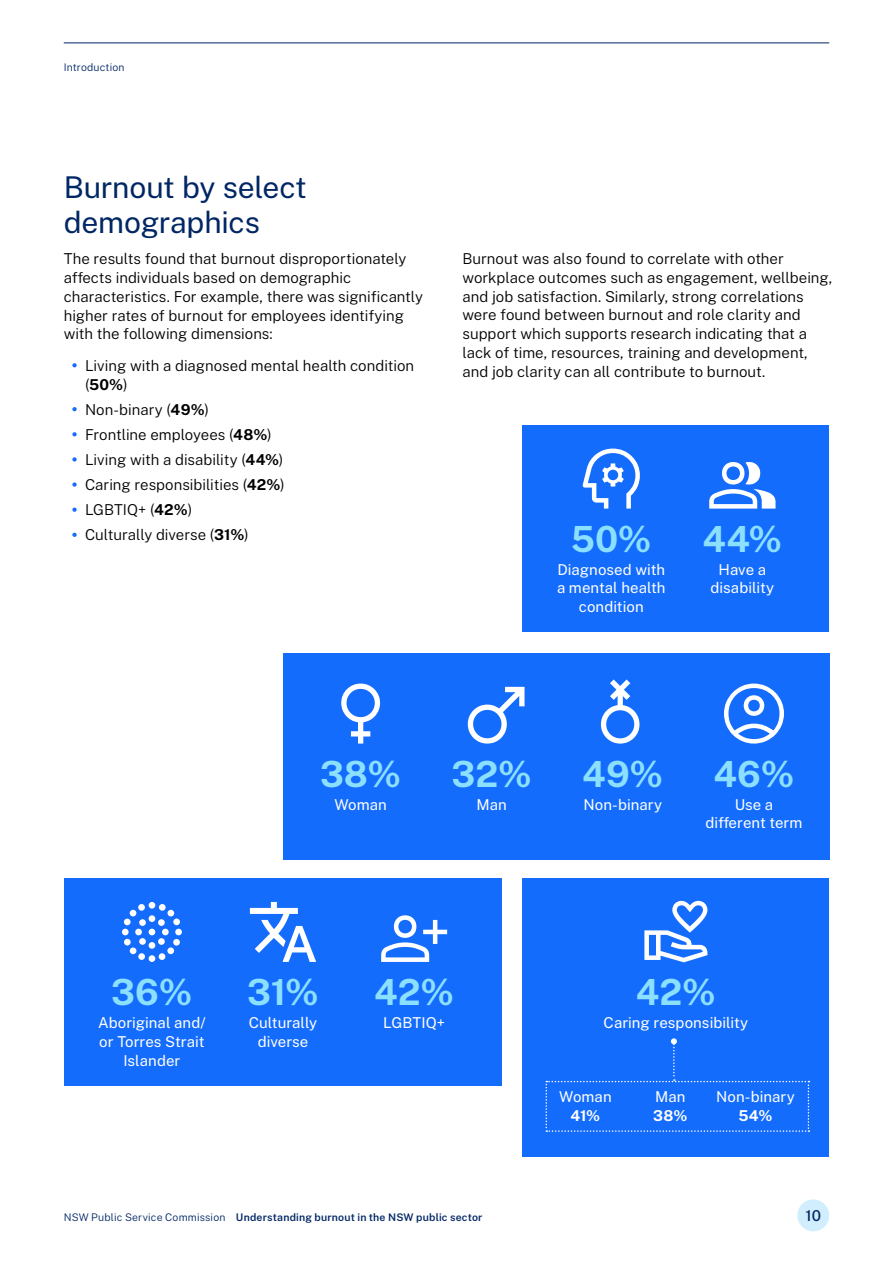
<style>
.page{position:relative;width:893px;height:1263px;background:#fff}
.page>*{position:absolute;margin:0;border:0;box-sizing:border-box;transform-origin:0 0}
._11_Infographics_24pt_Bold{font:700 36px "Public Sans";color:#8ce0ff}
.H2_to_include_in_TOC{font:30px/34.5px "Public Sans";letter-spacing:-.005em;color:#002664}
._07_Body_10pt_Light{font:300 15px/18.8px "Public Sans";color:#000}
.Infographic_Body_12pt_Light{font:15px/18.8px "Public Sans";letter-spacing:.005em;color:#fff;text-align:center}
._07_Body_Bullets_Indent_10pt_Light{font:300 15px/18.8px "Public Sans";color:#000}
.Infographic_Body_12pt_Light-2{font:700 15px "Public Sans";color:#fff}
.t1{font:500 15px "Public Sans";color:#002664}
.t2{font:600 10.5px "Public Sans";letter-spacing:.02em;color:#002664}
._09_Folio_Footer_Descriptor_7pt_Regular{font:300 10.5px "Public Sans";letter-spacing:.01em;color:#002664}
.s1{color:#146cfd}
.s2{font-weight:700}
.s3{font-weight:300}
</style>
<div class="page">
<div style="left:64px;top:878px;width:437px;height:207px;background:#146cfd"></div>
<div style="left:523px;top:425px;width:306px;height:206px;background:#146cfd"></div>
<div style="left:283px;top:653px;width:546px;height:206px;background:#146cfd"></div>
<div style="left:523px;top:878px;width:306px;height:279px;background:#146cfd"></div>
<svg style="left:582px;top:449px;width:58px;height:60px"></svg>
<svg style="left:709px;top:462px;width:66px;height:47px"></svg>
<svg style="left:341px;top:683px;width:39px;height:60px"></svg>
<svg style="left:468px;top:687px;width:56px;height:56px"></svg>
<svg style="left:724px;top:683px;width:60px;height:60px"></svg>
<div style="left:797px;top:1199px;width:32px;height:32px;background:#cbedfd;border-radius:50%"></div>
<hr style="left:64px;top:43px;width:765px;height:1px;background:#002664">
<svg style="left:545px;top:1038px;width:264px;height:94px"></svg>
<svg style="left:601px;top:679px;width:38px;height:64px"></svg>
<svg style="left:122px;top:902px;width:60px;height:60px"></svg>
<svg style="left:381px;top:915px;width:66px;height:47px"></svg>
<svg style="left:250px;top:902px;width:66px;height:60px"></svg>
<svg style="left:644px;top:901px;width:63px;height:61px"></svg>
<p class="_09_Folio_Footer_Descriptor_7pt_Regular" style="left:64px;top:60px;width:62px">Introduction</p>
<p class="H2_to_include_in_TOC" style="left:64px;top:169px;width:245px">Burnout by select demographics</p>
<p class="_07_Body_10pt_Light" style="left:64px;top:249px;width:361px">The results found that burnout disproportionately affects individuals based on demographic characteristics. For example, there was significantly higher rates of burnout for employees identifying with the following dimensions:</p>
<p class="_07_Body_Bullets_Indent_10pt_Light" style="left:85px;top:355px;width:331px;text-indent:-13px"><span class="s1">•</span> Living with a diagnosed mental health condition (<span class="s2">50%</span>)</p>
<p class="_07_Body_Bullets_Indent_10pt_Light" style="left:72px;top:399px;width:138px"><span class="s1">•</span> Non-binary (<span class="s2">49%</span>)</p>
<p class="_07_Body_Bullets_Indent_10pt_Light" style="left:72px;top:424px;width:201px"><span class="s1">•</span> Frontline employees (<span class="s2">48%</span>)</p>
<p class="_07_Body_Bullets_Indent_10pt_Light" style="left:72px;top:449px;width:213px"><span class="s1">•</span> Living with a disability (<span class="s2">44%</span>)</p>
<p class="_07_Body_Bullets_Indent_10pt_Light" style="left:72px;top:475px;width:214px"><span class="s1">•</span> Caring responsibilities (<span class="s2">42%</span>)</p>
<p class="_07_Body_Bullets_Indent_10pt_Light" style="left:72px;top:500px;width:121px"><span class="s1">•</span> LGBTIQ+ (<span class="s2">42%</span>)</p>
<p class="_07_Body_Bullets_Indent_10pt_Light" style="left:72px;top:525px;width:178px"><span class="s1">•</span> Culturally diverse (<span class="s2">31%</span>)</p>
<p class="_07_Body_10pt_Light" style="left:462px;top:249px;width:371px">Burnout was also found to correlate with other workplace outcomes such as engagement, wellbeing, and job satisfaction. Similarly, strong correlations were found between burnout and role clarity and support which supports research indicating that a lack of time, resources, training and development, and job clarity can all contribute to burnout.</p>
<p class="_11_Infographics_24pt_Bold" style="left:571px;top:512px;width:82px">50%</p>
<p class="Infographic_Body_12pt_Light" style="left:557px;top:559px;width:110px">Diagnosed with a mental health condition</p>
<p class="_11_Infographics_24pt_Bold" style="left:702px;top:512px;width:81px">44%</p>
<p class="Infographic_Body_12pt_Light" style="left:711px;top:559px;width:65px">Have a disability</p>
<p class="_11_Infographics_24pt_Bold" style="left:320px;top:747px;width:83px">38%</p>
<p class="Infographic_Body_12pt_Light" style="left:334px;top:794px;width:54px">Woman</p>
<p class="_11_Infographics_24pt_Bold" style="left:452px;top:747px;width:82px">32%</p>
<p class="Infographic_Body_12pt_Light" style="left:477px;top:794px;width:32px">Man</p>
<p class="_11_Infographics_24pt_Bold" style="left:582px;top:747px;width:83px">49%</p>
<p class="Infographic_Body_12pt_Light" style="left:583px;top:794px;width:80px">Non-binary</p>
<p class="_11_Infographics_24pt_Bold" style="left:713px;top:747px;width:83px">46%</p>
<p class="Infographic_Body_12pt_Light" style="left:705px;top:794px;width:98px">Use a different term</p>
<p class="_11_Infographics_24pt_Bold" style="left:111px;top:966px;width:83px">36%</p>
<p class="Infographic_Body_12pt_Light" style="left:98px;top:1013px;width:109px">Aboriginal and/ or Torres Strait<br>Islander</p>
<p class="_11_Infographics_24pt_Bold" style="left:247px;top:966px;width:73px">31%</p>
<p class="Infographic_Body_12pt_Light" style="left:249px;top:1013px;width:70px">Culturally diverse</p>
<p class="_11_Infographics_24pt_Bold" style="left:374px;top:966px;width:82px">42%</p>
<p class="Infographic_Body_12pt_Light" style="left:383px;top:1013px;width:64px">LGBTIQ+</p>
<p class="_11_Infographics_24pt_Bold" style="left:636px;top:965px;width:82px">42%</p>
<p class="Infographic_Body_12pt_Light" style="left:604px;top:1012px;width:146px">Caring responsibility</p>
<p class="Infographic_Body_12pt_Light" style="left:559px;top:1087px;width:54px">Woman</p>
<p class="Infographic_Body_12pt_Light-2" style="left:571px;top:1104px;width:31px">41%</p>
<p class="Infographic_Body_12pt_Light" style="left:655px;top:1087px;width:32px">Man</p>
<p class="Infographic_Body_12pt_Light-2" style="left:653px;top:1104px;width:36px">38%</p>
<p class="Infographic_Body_12pt_Light" style="left:716px;top:1087px;width:80px">Non-binary</p>
<p class="Infographic_Body_12pt_Light-2" style="left:739px;top:1104px;width:35px">54%</p>
<p class="t2" style="left:64px;top:1209px;width:420px"><span class="s3">NSW Public Service Commission</span> Understanding burnout in the NSW public sector</p>
<p class="t1" style="left:805px;top:1204px;width:17px">10</p>
</div>
